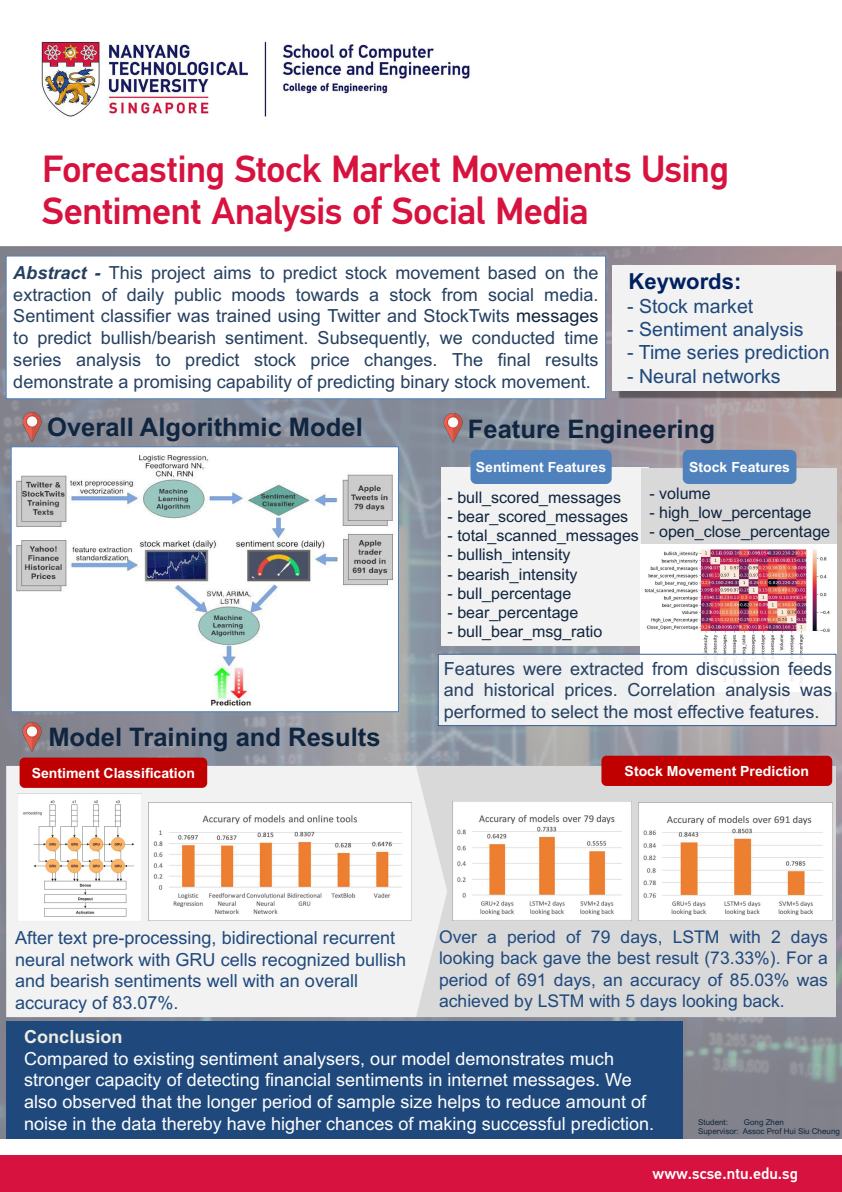
<style>
.page{position:relative;width:842px;height:1192px;background:#fff}
.page>*{position:absolute;margin:0;border:0;box-sizing:border-box;transform-origin:0 0}
.t1{font:500 38px/42.5px "PF Din Text Universal";letter-spacing:-.02em;color:#d7123e}
.t2{font:700 34.6px/47.1px "Arial";color:#c60c30}
.t3{font:700 25.55px "Arial";color:#10253f}
.t4{font:700 22.05px "Arial";color:#002060}
.t5{font:19.55px "Arial";color:#1f497d}
.t6{font:18.05px/21.6px "Arial";color:#254061;text-align:justify}
.t7{font:18.05px/21.8px "Arial";color:#fff}
.t8{font:18.05px/21.8px "Arial";color:#1f497d}
.t9{font:700 18.05px "Arial";color:#eeece1}
.t10{font:17.55px/21.1px "Arial";color:#1f497d;text-align:justify}
.t11{font:16.05px "Arial";color:#10253f}
.t12{font:500 16px "PF Din Text Universal";color:#fff}
.t13{font:700 14.05px "Arial";color:#fff}
.t14{font:8px/9.5px "Arial";color:#10253f}
.s1{font-weight:700;font-style:italic}
.s2{color:#10253f}
</style>
<div class="page">
<img style="left:41px;top:41px;width:429px;height:79px">
<div style="left:0;top:1155px;width:842px;height:37px;background:#d7123e"></div>
<img style="left:0;top:247px;width:842px;height:891px">
<img style="left:620px;top:265px;width:222px;height:143px">
<div style="left:613px;top:265px;width:223px;height:125px;background:#f2f2f2"></div>
<div style="left:447px;top:766px;width:389px;height:251px;background:#d9d9d9"></div>
<svg style="left:6px;top:766px;width:441px;height:251px;fill:#f2f2f2"></svg>
<img style="left:438px;top:414px;width:29px;height:29px">
<img style="left:18px;top:723px;width:29px;height:29px">
<div style="left:6px;top:256px;width:599px;height:143px;background:#fff"></div>
<div style="left:6px;top:256px;width:600px;height:143px;border:1px solid #4f81bd"></div>
<img style="left:13px;top:449px;width:384px;height:261px">
<div style="left:11px;top:447px;width:388px;height:265px;border:1px solid #4f81bd"></div>
<img style="left:17px;top:412px;width:29px;height:29px">
<div style="left:441px;top:468px;width:207px;height:178px;background:#f2f2f2"></div>
<div style="left:470px;top:450px;width:142px;height:34px;background:#4f81bd;border-radius:6px"></div>
<div style="left:641px;top:468px;width:195px;height:79px;background:#d9d9d9"></div>
<div style="left:683px;top:450px;width:113px;height:34px;background:#4f81bd;border-radius:6px"></div>
<img style="left:641px;top:544px;width:196px;height:147px">
<div style="left:20px;top:758px;width:187px;height:30px;background:#c00000;border-radius:5px"></div>
<div style="left:601px;top:756px;width:231px;height:30px;background:#c00000;border-radius:5px"></div>
<div style="left:438px;top:654px;width:398px;height:72px;background:#fff;opacity:.85"></div>
<div style="left:438px;top:654px;width:398px;height:72px;border:1px solid #385d8a"></div>
<img style="left:18px;top:794px;width:124px;height:128px">
<div style="left:6px;top:1021px;width:677px;height:117px;background:#1f497d"></div>
<img style="left:148px;top:802px;width:263px;height:119px">
<img style="left:452px;top:802px;width:179px;height:119px">
<img style="left:639px;top:802px;width:193px;height:119px">
<h1 class="t1" style="left:42px;top:150px;width:688px">Forecasting Stock Market Movements Using<br>Sentiment Analysis of Social Media</h1>
<h2 class="t2" style="left:23px;top:148px;width:728px">Forecasting Stock Market Movements Using<br>Sentiment Analysis of Social Media</h2>
<p class="t4" style="left:628px;top:265px;width:114px">Keywords:</p>
<p class="t5" style="left:627px;top:292px;width:128px">- Stock market</p>
<p class="t5" style="left:627px;top:316px;width:178px">- Sentiment analysis</p>
<p class="t5" style="left:627px;top:339px;width:204px">- Time series prediction</p>
<p class="t5" style="left:627px;top:363px;width:155px">- Neural networks</p>
<p class="t6" style="left:13px;top:262px;width:587px"><span class="s1">Abstract -</span> This project aims to predict stock movement based on the extraction of daily public moods towards a stock from social media.<br>Sentiment classifier was trained using Twitter and StockTwits <span class="s2">messages </span>to predict bullish/bearish sentiment. Subsequently, we conducted time series analysis to predict stock price changes. The final results demonstrate a promising capability of predicting binary stock movement.</p>
<h3 class="t3" style="left:47px;top:409px;width:317px">Overall Algorithmic Model</h3>
<p class="t13" style="left:476px;top:457px;width:132px">Sentiment Features</p>
<p class="t11" style="left:448px;top:486px;width:175px">- bull_scored_messages</p>
<p class="t11" style="left:448px;top:505px;width:182px">- bear_scored_messages</p>
<p class="t11" style="left:448px;top:525px;width:193px">- total_scanned_messages</p>
<p class="t11" style="left:448px;top:544px;width:124px">- bullish_intensity</p>
<p class="t11" style="left:448px;top:563px;width:131px">- bearish_intensity</p>
<p class="t11" style="left:448px;top:582px;width:125px">- bull_percentage</p>
<p class="t11" style="left:448px;top:602px;width:132px">- bear_percentage</p>
<p class="t11" style="left:448px;top:621px;width:156px">- bull_bear_msg_ratio</p>
<h3 class="t3" style="left:468px;top:411px;width:249px">Feature Engineering</h3>
<p class="t13" style="left:689px;top:457px;width:102px">Stock Features</p>
<p class="t11" style="left:649px;top:482px;width:63px">- volume</p>
<p class="t11" style="left:649px;top:501px;width:164px">- high_low_percentage</p>
<p class="t11" style="left:649px;top:520px;width:182px">- open_close_percentage</p>
<h3 class="t3" style="left:48px;top:719px;width:334px">Model Training and Results</h3>
<p class="t6" style="left:444px;top:657px;width:390px">Features were extracted from discussion feeds and historical prices. Correlation analysis was performed to select the most effective features.</p>
<p class="t13" style="left:32px;top:763px;width:165px">Sentiment Classification</p>
<p class="t13" style="left:625px;top:761px;width:186px">Stock Movement Prediction</p>
<p class="t8" style="left:15px;top:927px;width:393px">After text pre-processing, bidirectional recurrent neural network with GRU cells recognized bullish and bearish sentiments well with an overall accuracy of 83.07%.</p>
<p class="t10" style="left:439px;top:927px;width:391px">Over a period of 79 days, LSTM with 2 days looking back gave the best result (73.33%). For a period of 691 days, an accuracy of 85.03% was achieved by LSTM with 5 days looking back.</p>
<p class="t9" style="left:24px;top:1024px;width:100px">Conclusion</p>
<p class="t7" style="left:24px;top:1047px;width:631px">Compared to existing sentiment analysers, our model demonstrates much stronger capacity of detecting financial sentiments in internet messages. We also observed that the longer period of sample size helps to reduce amount of noise in the data thereby have higher chances of making successful prediction.</p>
<p class="t14" style="left:698px;top:1117px;width:31px">Student:</p>
<p class="t14" style="left:698px;top:1117px;width:143px;text-indent:46px">Gong Zhen<br>Supervisor: Assoc Prof Hui Siu Cheung</p>
<p class="t12" style="left:653px;top:1164px;width:147px">www.scse.ntu.edu.sg</p>
</div>
